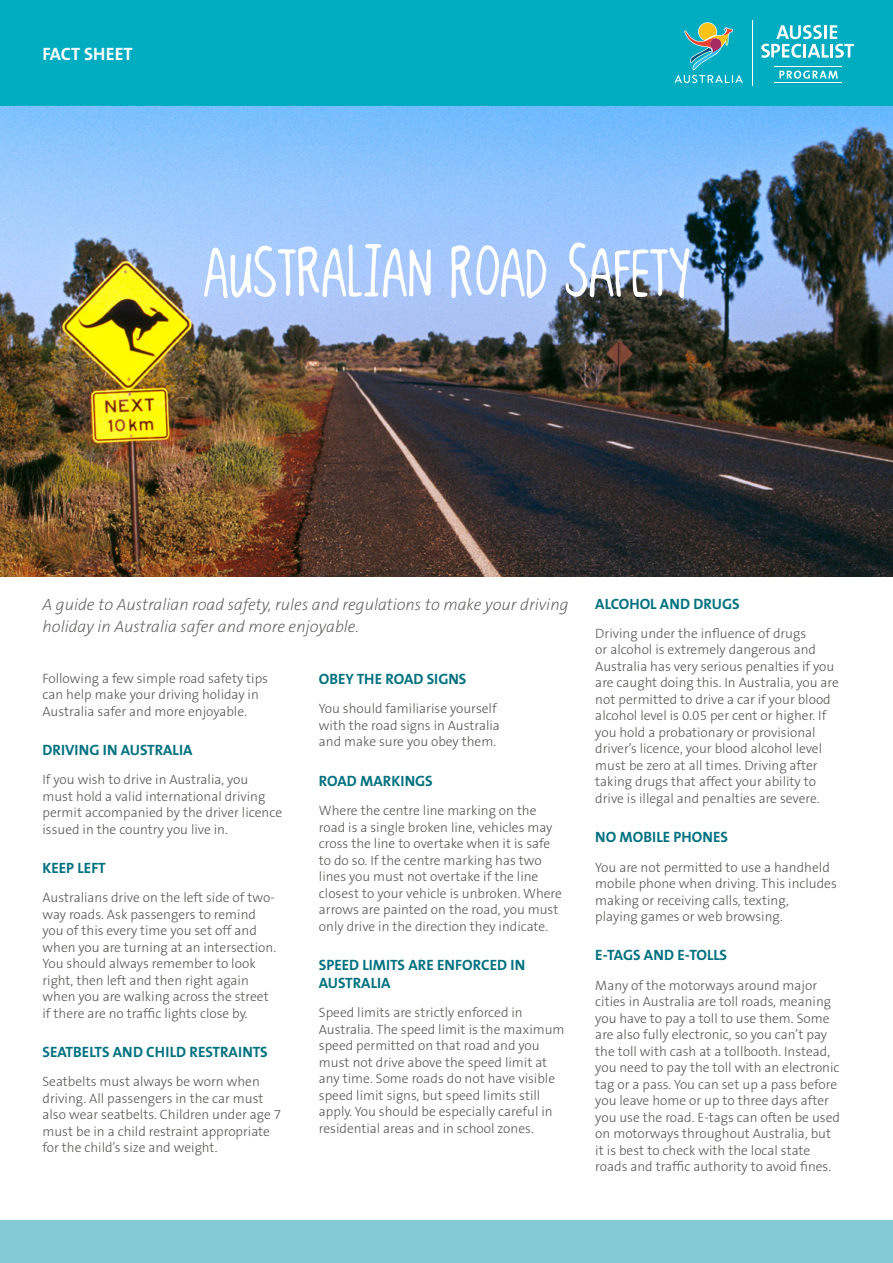
<style>
.page{position:relative;width:893px;height:1263px;background:#fff}
.page>*{position:absolute;margin:0;border:0;box-sizing:border-box;transform-origin:0 0}
.t1{font:66px "T Aheadline";color:#fff}
.t2{font:700 18px "The Sans B7";color:#fff}
.t3{font:italic 200 16.5px/22.5px "The Sans B2";color:#575756}
.t4{font:700 15px/18px "The Sans B7";color:#00717f}
.t5{font:300 13.5px/16.5px "The Sans B3";color:#575756}
</style>
<div class="page">
<div style="left:0;top:0;width:893px;height:106px;background:#00acc0"></div>
<div style="left:0;top:1220px;width:893px;height:43px;background:#84c9d5"></div>
<svg style="left:674px;top:22px;width:69px;height:61px"></svg>
<hr style="left:752px;top:20px;width:1px;height:66px;background:#fff">
<svg style="left:761px;top:25px;width:93px;height:33px"></svg>
<svg style="left:779px;top:71px;width:59px;height:8px"></svg>
<hr style="left:774px;top:66px;width:68px;height:1px;background:#fff">
<hr style="left:774px;top:82px;width:68px;height:1px;background:#fff">
<img style="left:0;top:106px;width:893px;height:470px">
<h2 class="t2" style="left:43px;top:44px;width:92px">FACT SHEET</h2>
<h1 class="t1" style="left:203px;top:236px;width:488px">AUSTRALIAN ROAD SAFETY</h1>
<p class="t3" style="left:43px;top:593px;width:527px">A guide to Australian road safety, rules and regulations to make your driving holiday in Australia safer and more enjoyable.</p>
<p class="t5" style="left:43px;top:670px;width:227px">Following a few simple road safety tips can help make your driving holiday in<br>Australia safer and more enjoyable.</p>
<p class="t4" style="left:43px;top:741px;width:152px">DRIVING IN AUSTRALIA</p>
<p class="t5" style="left:43px;top:772px;width:241px">If you wish to drive in Australia, you must hold a valid international driving permit accompanied by the driver licence issued in the country you live in.</p>
<p class="t4" style="left:43px;top:859px;width:65px">KEEP LEFT</p>
<p class="t5" style="left:43px;top:890px;width:235px">Australians drive on the left side of two&shy;way roads. Ask passengers to remind you of this every time you set off and when you are turning at an intersection.<br>You should always remember to look right, then left and then right again when you are walking across the street if there are no traffic lights close by.</p>
<p class="t4" style="left:43px;top:1043px;width:227px">SEATBELTS AND CHILD RESTRAINTS</p>
<p class="t5" style="left:43px;top:1074px;width:240px">Seatbelts must always be worn when driving. All passengers in the car must also wear seatbelts. Children under age 7 must be in a child restraint appropriate for the child’s size and weight.</p>
<p class="t4" style="left:319px;top:671px;width:149px">OBEY THE ROAD SIGNS</p>
<p class="t5" style="left:319px;top:701px;width:183px">You should familiarise yourself with the road signs in Australia and make sure you obey them.</p>
<p class="t4" style="left:319px;top:772px;width:115px">ROAD MARKINGS</p>
<p class="t5" style="left:319px;top:803px;width:245px">Where the centre line marking on the road is a single broken line, vehicles may cross the line to overtake when it is safe to do so. If the centre marking has two lines you must not overtake if the line closest to your vehicle is unbroken. Where arrows are painted on the road, you must only drive in the direction they indicate.</p>
<p class="t4" style="left:319px;top:956px;width:208px">SPEED LIMITS ARE ENFORCED IN<br>AUSTRALIA</p>
<p class="t5" style="left:319px;top:1005px;width:247px">Speed limits are strictly enforced in Australia. The speed limit is the maximum speed permitted on that road and you must not drive above the speed limit at any time. Some roads do not have visible speed limit signs, but speed limits still apply. You should be especially careful in residential areas and in school zones.</p>
<p class="t4" style="left:595px;top:595px;width:146px">ALCOHOL AND DRUGS</p>
<p class="t5" style="left:595px;top:626px;width:245px">Driving under the influence of drugs<br>or alcohol is extremely dangerous and Australia has very serious penalties if you are caught doing this. In Australia, you are not permitted to drive a car if your blood alcohol level is 0.05 per cent or higher. If you hold a probationary or provisional driver’s licence, your blood alcohol level must be zero at all times. Driving after taking drugs that affect your ability to drive is illegal and penalties are severe.</p>
<p class="t4" style="left:595px;top:829px;width:134px">NO MOBILE PHONES</p>
<p class="t5" style="left:595px;top:859px;width:243px">You are not permitted to use a handheld mobile phone when driving. This includes making or receiving calls, texting,<br>playing games or web browsing.</p>
<p class="t4" style="left:595px;top:947px;width:133px">E-TAGS AND E-TOLLS</p>
<p class="t5" style="left:595px;top:977px;width:246px">Many of the motorways around major cities in Australia are toll roads, meaning you have to pay a toll to use them. Some are also fully electronic, so you can’t pay the toll with cash at a tollbooth. Instead, you need to pay the toll with an electronic tag or a pass. You can set up a pass before you leave home or up to three days after you use the road. E-tags can often be used on motorways throughout Australia, but it is best to check with the local state roads and traffic authority to avoid fines.</p>
</div>
